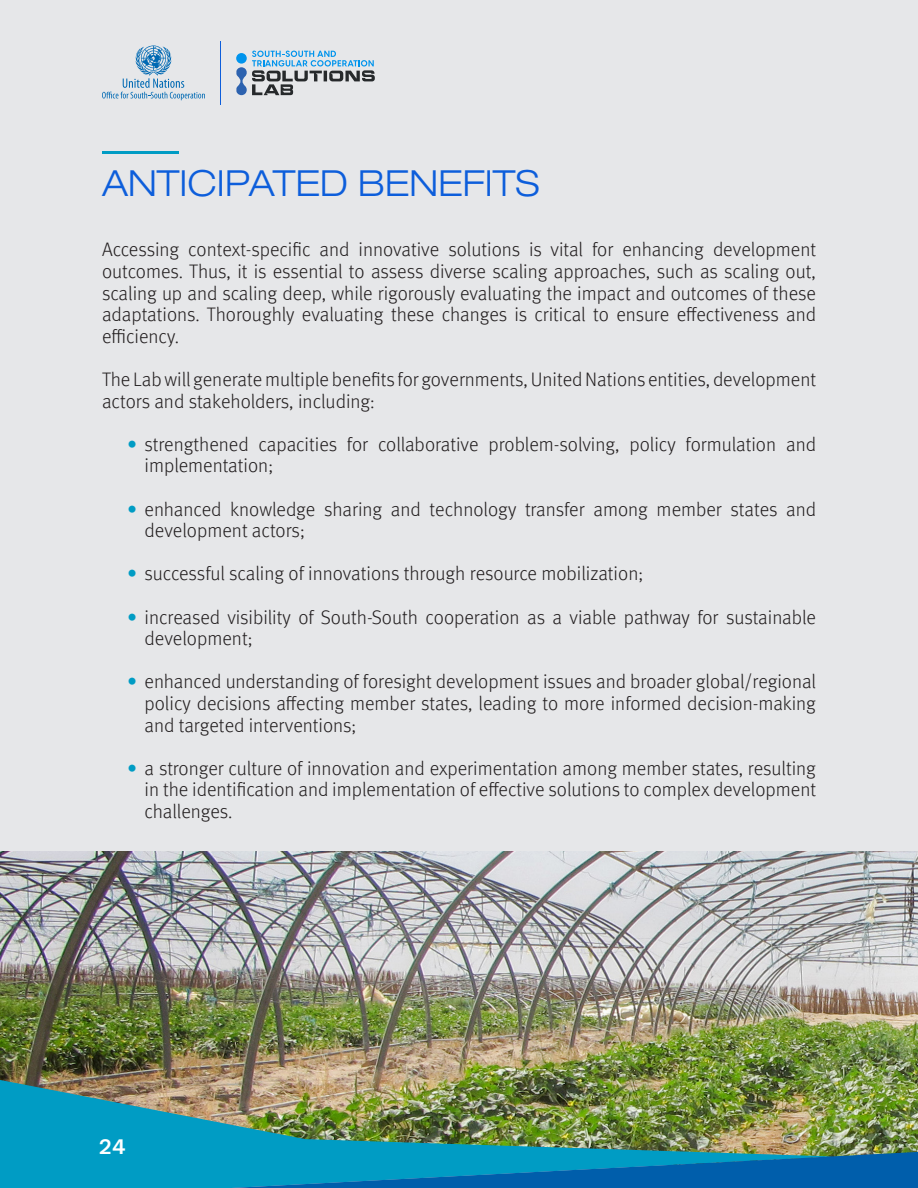
<style>
.page{position:relative;width:918px;height:1188px;background:#e6e7e9}
.page>*{position:absolute;margin:0;border:0;box-sizing:border-box;transform-origin:0 0}
.t1{font:300 expanded 36px "Helvetica Neue LT Std";color:#0d5edb}
.t2{font:500 21px "Azeret Mono";color:#fff}
.BODY{font:300 19.5px/21.6px "Meta Pro";color:#231f20}
.s1{font-weight:700;color:#009cc4}
</style>
<div class="page">
<svg style="left:236px;top:51px;width:139px;height:44px"></svg>
<div style="left:236px;top:53px;width:11px;height:11px;background:#0094ed;border-radius:50%"></div>
<hr style="left:220px;top:41px;width:1px;height:64px;background:#0d5edb">
<svg style="left:102px;top:45px;width:103px;height:55px"></svg>
<img style="left:0;top:852px;width:918px;height:300px">
<hr style="left:102px;top:151px;width:77px;height:3px;background:#009cc4">
<hr style="left:917px;top:333px;width:1px;height:463px;background:#005eab">
<img style="left:0;top:1080px;width:833px;height:108px">
<svg style="left:230px;top:1152px;width:688px;height:36px;background:#037db5"></svg>
<p class="t1" style="left:102px;top:161px;width:439px">ANTICIPATED BENEFITS</p>
<p class="BODY" style="left:102px;top:238px;width:716px;text-align:justify">Accessing context-specific and innovative solutions is vital for enhancing development outcomes. Thus, it is essential to assess diverse scaling approaches, such as scaling out, scaling up and scaling deep, while rigorously evaluating the impact and outcomes of these adaptations. Thoroughly evaluating these changes is critical to ensure effectiveness and efficiency.</p>
<p class="BODY" style="left:102px;top:368px;width:716px">The Lab will generate multiple benefits for governments, United Nations entities, development actors and stakeholders, including:</p>
<p class="BODY" style="left:145px;top:432px;width:673px;text-indent:-17px"><span class="s1">•</span> strengthened capacities for collaborative problem-solving, policy formulation and implementation;</p>
<p class="BODY" style="left:145px;top:497px;width:673px;text-indent:-17px"><span class="s1">•</span> enhanced knowledge sharing and technology transfer among member states and development actors;</p>
<p class="BODY" style="left:128px;top:562px;width:517px"><span class="s1">•</span> successful scaling of innovations through resource mobilization;</p>
<p class="BODY" style="left:145px;top:605px;width:673px;text-indent:-17px"><span class="s1">•</span> increased visibility of South-South cooperation as a viable pathway for sustainable development;</p>
<p class="BODY" style="left:145px;top:670px;width:673px;text-align:justify;text-indent:-17px"><span class="s1">•</span> enhanced understanding of foresight development issues and broader global/regional policy decisions affecting member states, leading to more informed decision-making and targeted interventions;</p>
<p class="BODY" style="left:145px;top:756px;width:673px;text-align:justify;text-indent:-17px"><span class="s1">•</span> a stronger culture of innovation and experimentation among member states, resulting in the identification and implementation of effective solutions to complex development challenges.</p>
<p class="t2" style="left:99px;top:1131px;width:29px">24</p>
</div>
